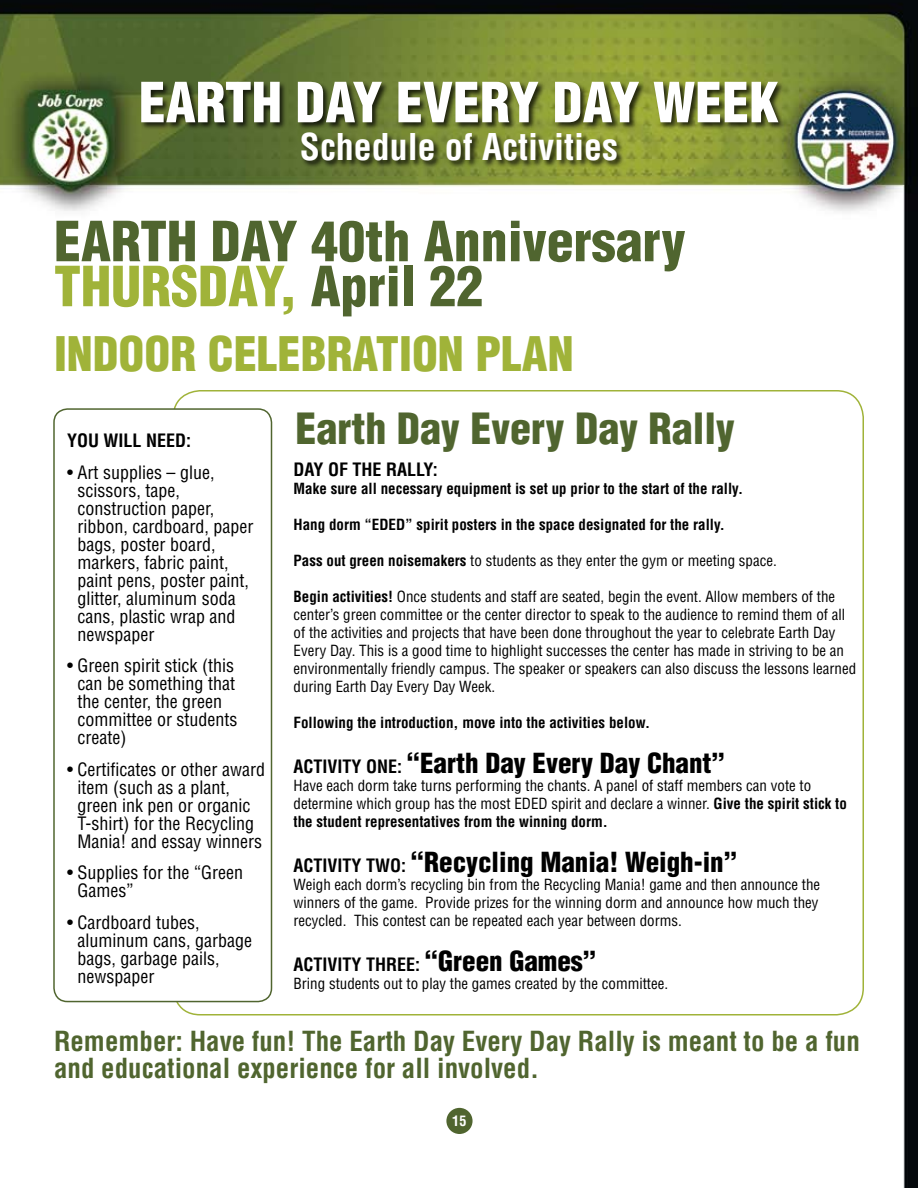
<style>
.page{position:relative;width:918px;height:1188px;background:#fff}
.page>*{position:absolute;margin:0;border:0;box-sizing:border-box;transform-origin:0 0}
.t1{font:900 condensed 54px/45px "Helvetica";color:#50652f}
.t2{font:900 condensed 54px "Helvetica";color:#fff}
.t3{font:900 condensed 46.5px "Helvetica";color:#a0b339}
.t4{font:900 condensed 42px "Helvetica";color:#50652f}
.t5{font:700 condensed 36px "Helvetica";color:#fff}
.t6{font:700 condensed 27px/27px "Helvetica";color:#50652f}
.t7{font:900 condensed 27px "Helvetica";color:#000}
.t8{font:condensed 18px/18px "Helvetica";color:#000}
.t9{font:700 condensed 18px "Helvetica";color:#000}
.t10{font:condensed 15px/18px "Helvetica";color:#000}
.t11{font:700 condensed 15px "Helvetica";color:#000}
.t12{font:700 condensed 14.1px "Helvetica";color:#fff}
.s1{color:#a0b339}
.s2{font-weight:700}
.s3{font-weight:700;font-size:18px}
</style>
<div class="page">
<img style="left:0;top:0;width:918px;height:1188px">
<div style="left:446px;top:1108px;width:27px;height:26px;background:#50652f;border-radius:50%"></div>
<div style="left:141px;top:81px;width:645px;height:88px;background:#000;opacity:.75"></div>
<div style="left:173px;top:391px;width:690px;height:624px;background:#fff;border-radius:27px"></div>
<div style="left:54px;top:409px;width:218px;height:593px;background:#fff;border-radius:14px"></div>
<div style="left:53px;top:408px;width:219px;height:594px;border:2px solid #50652f;border-radius:14px"></div>
<h1 class="t2" style="left:139px;top:69px;width:642px">EARTH DAY EVERY DAY WEEK</h1>
<h3 class="t5" style="left:300px;top:125px;width:320px">Schedule of Activities</h3>
<h1 class="t1" style="left:54px;top:218px;width:633px">EARTH DAY 40th Anniversary<br><span class="s1">THURSDAY,</span> April 22</h1>
<h2 class="t3" style="left:54px;top:325px;width:521px">INDOOR CELEBRATION PLAN</h2>
<p class="t9" style="left:67px;top:430px;width:47px">You will</p>
<p class="t9" style="left:146px;top:430px;width:11px">need</p>
<p class="t9" style="left:186px;top:430px;width:7px">:</p>
<p class="t8" style="left:78px;top:463px;width:177px;text-indent:-10px">• Art supplies – glue, scissors, tape, construction paper, ribbon, cardboard, paper bags, poster board, markers, fabric paint, paint pens, poster paint, glitter, aluminum soda cans, plastic wrap and newspaper</p>
<p class="t8" style="left:78px;top:656px;width:161px;text-indent:-10px">• Green spirit stick (this can be something that the center, the green committee or students create)</p>
<p class="t8" style="left:78px;top:760px;width:189px;text-indent:-10px">• Certificates or other award item (such as a plant, green ink pen or organic<br>T-shirt) for the Recycling<br>Mania! and essay winners</p>
<p class="t8" style="left:78px;top:863px;width:167px;text-indent:-10px">• Supplies for the “Green<br>Games”</p>
<p class="t8" style="left:78px;top:913px;width:176px;text-indent:-10px">• Cardboard tubes, aluminum cans, garbage bags, garbage pails, newspaper</p>
<h3 class="t4" style="left:296px;top:402px;width:441px">Earth Day Every Day Rally</h3>
<p class="t9" style="left:294px;top:458px;width:70px">DAY OF the</p>
<p class="t9" style="left:386px;top:458px;width:11px">rally</p>
<p class="t9" style="left:433px;top:458px;width:7px">:</p>
<p class="t11" style="left:294px;top:479px;width:451px">Make sure all necessary equipment is set up prior to the start of the rally.</p>
<p class="t11" style="left:294px;top:515px;width:433px">Hang dorm “EDED” spirit posters in the space designated for the rally.</p>
<p class="t10" style="left:294px;top:551px;width:485px"><span class="s2">Pass out green noisemakers</span> to students as they enter the gym or meeting space.</p>
<p class="t10" style="left:294px;top:587px;width:564px"><span class="s2">Begin activities!</span> Once students and staff are seated, begin the event. Allow members of the center’s green committee or the center director to speak to the audience to remind them of all of the activities and projects that have been done throughout the year to celebrate Earth Day Every Day. This is a good time to highlight successes the center has made in striving to be an environmentally friendly campus. The speaker or speakers can also discuss the lessons learned during Earth Day Every Day Week.</p>
<p class="t11" style="left:294px;top:713px;width:358px">Following the introduction, move into the activities below.</p>
<p class="t9" style="left:294px;top:755px;width:19px">Activi</p>
<h3 class="t7" style="left:343px;top:746px;width:384px"><span class="s3">TY ONE:</span> “Earth Day Every Day Chant”</h3>
<p class="t10" style="left:294px;top:776px;width:555px">Have each dorm take turns performing the chants. A panel of staff members can vote to determine which group has the most EDED spirit and declare a winner. <span class="s2">Give the spirit stick to the student representatives from the winning dorm.</span></p>
<p class="t9" style="left:294px;top:854px;width:19px">Activi</p>
<h3 class="t7" style="left:343px;top:845px;width:396px"><span class="s3">TY TWO:</span> “Recycling Mania! Weigh-in”</h3>
<p class="t10" style="left:294px;top:875px;width:528px;text-align:justify">Weigh each dorm’s recycling bin from the Recycling Mania! game and then announce the winners of the game. Provide prizes for the winning dorm and announce how much they recycled. This contest can be repeated each year between dorms.</p>
<p class="t9" style="left:294px;top:953px;width:19px">Activi</p>
<h3 class="t7" style="left:343px;top:944px;width:255px"><span class="s3">TY THREE:</span> “Green Games”</h3>
<p class="t10" style="left:294px;top:974px;width:376px">Bring students out to play the games created by the committee.</p>
<h3 class="t6" style="left:54px;top:1027px;width:807px">Remember: Have fun! The Earth Day Every Day Rally is meant to be a fun and educational experience for all involved.</h3>
<p class="t12" style="left:452px;top:1113px;width:16px">15</p>
</div>
